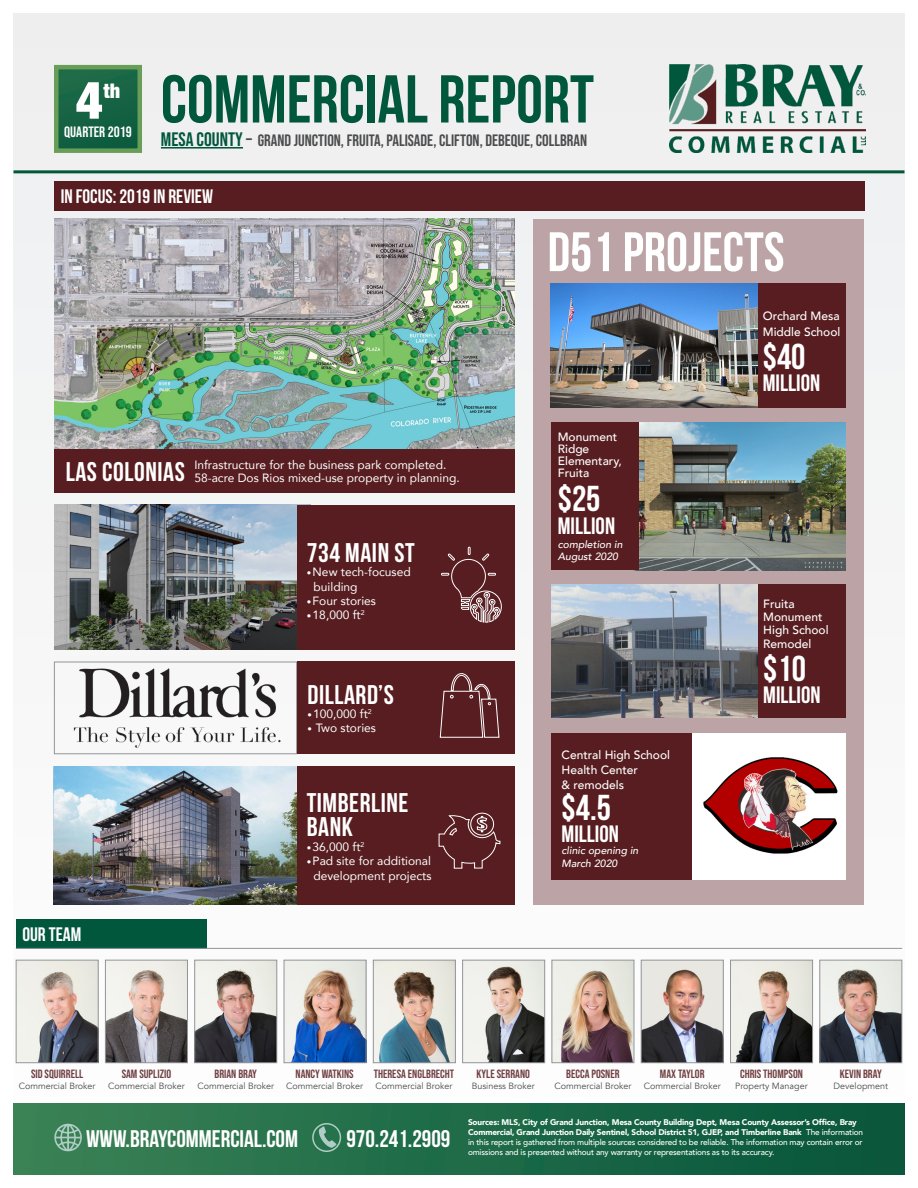
<style>
.page{position:relative;width:918px;height:1188px;background:#fff}
.page>*{position:absolute;margin:0;border:0;box-sizing:border-box;transform-origin:0 0}
.t1{font:700 67.5px "Bebas Neue";color:#00573c}
.GRAPH{font:700 55.5px "Bebas Neue";color:#fff}
.t2{font:900 condensed 52.5px "Helvetica Neue";color:#fff}
.GRAPH-2{font:700 36px "Bebas Neue";color:#fff}
.GRAPH-3{font:700 27px "Bebas Neue";letter-spacing:.02em;color:#fff}
.t3{font:700 24px "Bebas Neue";color:#fff}
.GRAPH-4{font:700 23.7px "Bebas Neue";color:#fff}
.t4{font:900 condensed 20.1px "Helvetica Neue";color:#fff}
.Subheader{font:700 19.5px "Bebas Neue";color:#fff}
.t5{font:16.5px "Bebas Neue";color:#4b4c4d}
.t6{font:15px "Bebas Neue";color:#fff}
.GRAPH-5{font:12px "Avenir";color:#fff}
.GRAPH-6{font:500 12px/12px "Avenir";color:#fff}
.t7{font:12px "Bebas Neue";color:#703f42}
.GRAPH-7{font:italic 500 10.5px "Avenir";color:#fff}
.t8{font:9px "Avenir";color:#4b4c4d}
.t9{font:500 8.25px/9.9px "Avenir";letter-spacing:-.02em;color:#fff}
.s1{font-size:19.5px;color:#00573c}
.s2{font-size:19.5px}
.s3{font-size:9px}
.s4{font-weight:900}
</style>
<div class="page">
<div style="left:14px;top:14px;width:890px;height:1160px;background:#f2f3f4"></div>
<div style="left:533px;top:219px;width:331px;height:685px;background:#bca4a6"></div>
<hr style="left:14px;top:170px;width:890px;height:3px;background:#00573c">
<hr style="left:161px;top:147px;width:82px;height:2px;background:#00573c">
<img style="left:669px;top:65px;width:196px;height:88px">
<div style="left:56px;top:67px;width:84px;height:84px;background:#156344"></div>
<div style="left:54px;top:65px;width:88px;height:88px;border:4px solid #689e57"></div>
<div style="left:16px;top:920px;width:191px;height:29px;background:#00573c"></div>
<hr style="left:16px;top:948px;width:886px;height:1px;background:#939598">
<div style="left:14px;top:1104px;width:890px;height:70px;background:linear-gradient(to right,#3a8256,#06553b)"></div>
<svg style="left:54px;top:1124px;width:28px;height:27px"></svg>
<svg style="left:319px;top:1126px;width:18px;height:22px"></svg>
<div style="left:312px;top:1123px;width:29px;height:29px;border:2px solid #afcdc4;border-radius:50%"></div>
<img style="left:291px;top:962px;width:73px;height:99px">
<div style="left:284px;top:960px;width:82px;height:103px;border:1px solid #939598"></div>
<img style="left:375px;top:962px;width:79px;height:99px">
<div style="left:373px;top:960px;width:83px;height:103px;border:1px solid #939598"></div>
<img style="left:18px;top:962px;width:79px;height:99px">
<div style="left:16px;top:960px;width:83px;height:103px;border:1px solid #939598"></div>
<img style="left:107px;top:962px;width:79px;height:99px">
<div style="left:105px;top:960px;width:83px;height:103px;border:1px solid #939598"></div>
<img style="left:196px;top:962px;width:79px;height:99px">
<div style="left:194px;top:960px;width:83px;height:103px;border:1px solid #939598"></div>
<img style="left:554px;top:962px;width:78px;height:99px">
<div style="left:552px;top:960px;width:82px;height:103px;border:1px solid #939598"></div>
<img style="left:485px;top:962px;width:58px;height:99px">
<div style="left:462px;top:960px;width:83px;height:103px;border:1px solid #939598"></div>
<img style="left:732px;top:962px;width:79px;height:99px">
<div style="left:730px;top:960px;width:83px;height:103px;border:1px solid #939598"></div>
<img style="left:821px;top:962px;width:79px;height:99px">
<div style="left:819px;top:960px;width:83px;height:103px;border:1px solid #939598"></div>
<img style="left:643px;top:962px;width:79px;height:99px">
<div style="left:641px;top:960px;width:83px;height:103px;border:1px solid #939598"></div>
<div style="left:54px;top:181px;width:811px;height:30px;background:#571d20"></div>
<img style="left:54px;top:505px;width:243px;height:144px">
<img style="left:73px;top:668px;width:208px;height:80px">
<div style="left:54px;top:662px;width:243px;height:92px;border:1px solid #939598"></div>
<img style="left:54px;top:219px;width:460px;height:229px">
<img style="left:53px;top:766px;width:244px;height:138px">
<img style="left:551px;top:284px;width:207px;height:124px">
<div style="left:758px;top:284px;width:88px;height:124px;background:#571d20"></div>
<div style="left:297px;top:766px;width:217px;height:138px;background:#571d20"></div>
<div style="left:551px;top:734px;width:207px;height:146px;background:#571d20"></div>
<div style="left:692px;top:734px;width:154px;height:146px;background:#fff"></div>
<img style="left:703px;top:757px;width:135px;height:97px">
<div style="left:297px;top:662px;width:217px;height:92px;background:#571d20"></div>
<div style="left:297px;top:505px;width:217px;height:144px;background:#571d20"></div>
<div style="left:54px;top:449px;width:460px;height:43px;background:#571d20"></div>
<img style="left:639px;top:422px;width:207px;height:148px">
<div style="left:551px;top:422px;width:88px;height:148px;background:#571d20"></div>
<img style="left:551px;top:584px;width:207px;height:134px">
<div style="left:758px;top:584px;width:88px;height:134px;background:#571d20"></div>
<svg style="left:439px;top:812px;width:62px;height:57px"></svg>
<svg style="left:441px;top:547px;width:61px;height:76px"></svg>
<svg style="left:440px;top:673px;width:60px;height:65px"></svg>
<p class="t2" style="left:76px;top:57px;width:29px">4</p>
<p class="t4" style="left:103px;top:75px;width:18px">th</p>
<p class="t6" style="left:64px;top:123px;width:69px">QUARTER 2019</p>
<p class="t1" style="left:161px;top:62px;width:435px">COMMERCIAL REPORT</p>
<p class="t5" style="left:161px;top:131px;width:428px"><span class="s1">MESA COUNTY</span> <span class="s2">–</span> GRAND JUNCTION, FRUITA, PALISADE, CLIFTON, DEBEQUE, COLLBRAN</p>
<p class="Subheader" style="left:61px;top:186px;width:154px">IN FOCUS: 2019 IN REVIEW</p>
<p class="GRAPH-3" style="left:66px;top:457px;width:121px">LAS COLONIAS</p>
<p class="GRAPH-5" style="left:194px;top:456px;width:253px">Infrastructure for the business park completed.</p>
<p class="GRAPH-5" style="left:194px;top:468px;width:267px">58-acre Dos Rios mixed-use property in planning.</p>
<p class="GRAPH-3" style="left:307px;top:538px;width:109px">734 MAIN ST</p>
<p class="GRAPH-5" style="left:307px;top:562px;width:105px"><span class="s3">•</span>New tech-focused</p>
<p class="GRAPH-5" style="left:314px;top:577px;width:45px">building</p>
<p class="GRAPH-5" style="left:307px;top:591px;width:71px"><span class="s3">•</span>Four stories</p>
<p class="GRAPH-5" style="left:307px;top:606px;width:59px"><span class="s3">•</span>18,000 ft<sup>2</sup></p>
<p class="GRAPH-3" style="left:307px;top:679px;width:88px">DILLARD’S</p>
<p class="GRAPH-5" style="left:307px;top:704px;width:66px"><span class="s3">•</span>100,000 ft<sup>2</sup></p>
<p class="GRAPH-5" style="left:307px;top:719px;width:70px"><span class="s3">•</span> Two stories</p>
<p class="Subheader" style="left:22px;top:924px;width:60px">OUR TEAM</p>
<p class="GRAPH-3" style="left:307px;top:787px;width:103px">TIMBERLINE</p>
<p class="GRAPH-3" style="left:307px;top:812px;width:48px">BANK</p>
<p class="GRAPH-5" style="left:307px;top:837px;width:59px"><span class="s3">•</span>36,000 ft<sup>2</sup></p>
<p class="GRAPH-5" style="left:307px;top:851px;width:126px"><span class="s3">•</span>Pad site for additional</p>
<p class="GRAPH-5" style="left:313px;top:866px;width:120px">development projects</p>
<p class="GRAPH" style="left:548px;top:222px;width:238px">D51 PROJECTS</p>
<p class="GRAPH-6" style="left:763px;top:309px;width:78px">Orchard Mesa</p>
<p class="GRAPH-6" style="left:763px;top:326px;width:79px">Middle School</p>
<p class="GRAPH-2" style="left:763px;top:337px;width:44px">$40</p>
<p class="GRAPH-4" style="left:763px;top:370px;width:59px">MILLION</p>
<p class="GRAPH-6" style="left:558px;top:430px;width:61px">Monument<br>Ridge</p>
<p class="GRAPH-6" style="left:558px;top:454px;width:66px">Elementary,</p>
<p class="GRAPH-6" style="left:558px;top:466px;width:33px">Fruita</p>
<p class="GRAPH-2" style="left:558px;top:478px;width:44px">$25</p>
<p class="GRAPH-4" style="left:558px;top:513px;width:59px">MILLION</p>
<p class="GRAPH-7" style="left:558px;top:538px;width:66px">completion in</p>
<p class="GRAPH-7" style="left:558px;top:550px;width:62px">August 2020</p>
<p class="GRAPH-6" style="left:562px;top:748px;width:110px">Central High School</p>
<p class="GRAPH-6" style="left:562px;top:763px;width:78px">Health Center</p>
<p class="GRAPH-6" style="left:562px;top:778px;width:64px">&amp; remodels</p>
<p class="GRAPH-2" style="left:562px;top:787px;width:51px">$4.5</p>
<p class="GRAPH-4" style="left:562px;top:820px;width:59px">MILLION</p>
<p class="GRAPH-7" style="left:562px;top:844px;width:78px">clinic opening in</p>
<p class="GRAPH-7" style="left:562px;top:857px;width:57px">March 2020</p>
<p class="GRAPH-6" style="left:763px;top:597px;width:33px">Fruita</p>
<p class="GRAPH-6" style="left:763px;top:610px;width:61px">Monument</p>
<p class="GRAPH-6" style="left:763px;top:622px;width:67px;line-height:14.4px">High School<br>Remodel</p>
<p class="GRAPH-2" style="left:763px;top:649px;width:44px">$10</p>
<p class="GRAPH-4" style="left:763px;top:682px;width:59px">MILLION</p>
<p class="t7" style="left:31px;top:1067px;width:54px">SID SQUIRRELL</p>
<p class="t8" style="left:19px;top:1081px;width:78px">Commercial Broker</p>
<p class="t7" style="left:122px;top:1067px;width:51px">SAM SUPLIZIO</p>
<p class="t8" style="left:108px;top:1081px;width:78px">Commercial Broker</p>
<p class="t7" style="left:214px;top:1067px;width:44px">BRIAN BRAY</p>
<p class="t8" style="left:197px;top:1081px;width:78px">Commercial Broker</p>
<p class="t7" style="left:296px;top:1067px;width:60px">NANCY WATKINS</p>
<p class="t8" style="left:286px;top:1081px;width:78px">Commercial Broker</p>
<p class="t7" style="left:374px;top:1067px;width:82px">THERESA ENGLBRECHT</p>
<p class="t8" style="left:376px;top:1081px;width:78px">Commercial Broker</p>
<p class="t3" style="left:86px;top:1125px;width:214px">WWW.BRAYCOMMERCIAL.COM</p>
<p class="t3" style="left:346px;top:1125px;width:105px">970.241.2909</p>
<p class="t7" style="left:660px;top:1067px;width:46px">MAX TAYLOR</p>
<p class="t8" style="left:644px;top:1081px;width:78px">Commercial Broker</p>
<p class="t9" style="left:468px;top:1117px;width:397px"><span class="s4">Sources: MLS, City of Grand Junction, Mesa County Building Dept, Mesa County Assessor’s Office, Bray Commercial, Grand Junction Daily Sentinel, School District 51, GJEP, and Timberline Bank</span> The information in this report is gathered from multiple sources considered to be reliable. The information may contain error or omissions and is presented without any warranty or representations as to its accuracy.</p>
<p class="t7" style="left:477px;top:1067px;width:55px">KYLE SERRANO</p>
<p class="t8" style="left:472px;top:1081px;width:65px">Business Broker</p>
<p class="t7" style="left:566px;top:1067px;width:55px">BECCA POSNER</p>
<p class="t8" style="left:555px;top:1081px;width:78px">Commercial Broker</p>
<p class="t7" style="left:740px;top:1067px;width:64px">CHRIS THOMPSON</p>
<p class="t8" style="left:735px;top:1081px;width:74px">Property Manager</p>
<p class="t7" style="left:840px;top:1067px;width:43px">KEVIN BRAY</p>
<p class="t8" style="left:833px;top:1081px;width:56px">Development</p>
</div>
